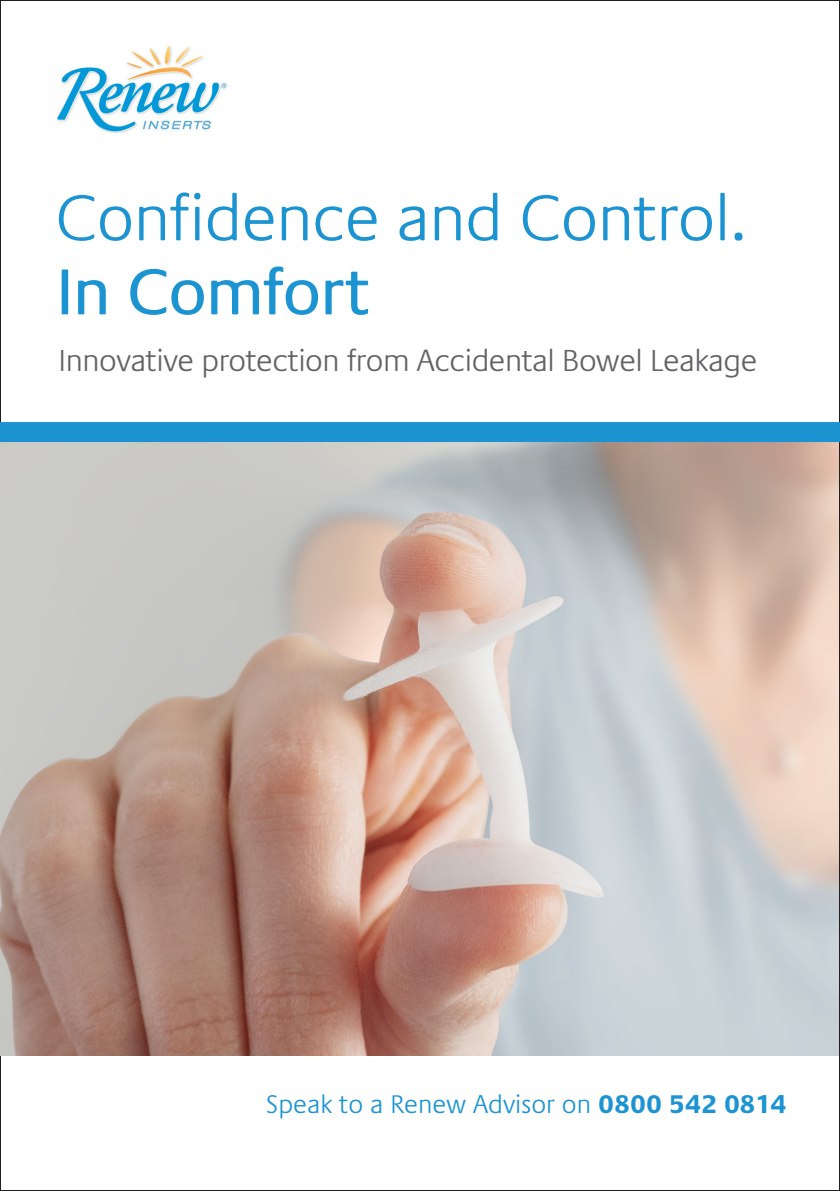
<style>
.page{position:relative;width:840px;height:1191px;background:#fff}
.page>*{position:absolute;margin:0;border:0;box-sizing:border-box;transform-origin:0 0}
.t1{font:300 66px "Praxis LT Pro";letter-spacing:-.01em;color:#1c94d2}
.t2{font:66px "Praxis LT Pro";letter-spacing:-.01em;color:#1c94d2}
.t3{font:300 31px "Praxis LT Pro";letter-spacing:-.015em;color:#636366}
.t4{font:300 26px "Praxis LT Pro";color:#1c94d2}
.s1{font-weight:700}
</style>
<div class="page">
<img style="left:0;top:442px;width:838px;height:613px">
<div style="left:0;top:422px;width:839px;height:20px;background:#1c94d2"></div>
<img style="left:57px;top:45px;width:170px;height:87px">
<h1 class="t1" style="left:55px;top:180px;width:693px">Confidence and Control.</h1>
<h1 class="t2" style="left:56px;top:253px;width:316px">In Comfort</h1>
<p class="t3" style="left:58px;top:343px;width:700px">Innovative protection from Accidental Bowel Leakage</p>
<p class="t4" style="left:266px;top:1089px;width:521px">Speak to a Renew Advisor on <span class="s1">0800 542 0814</span></p>
</div>
